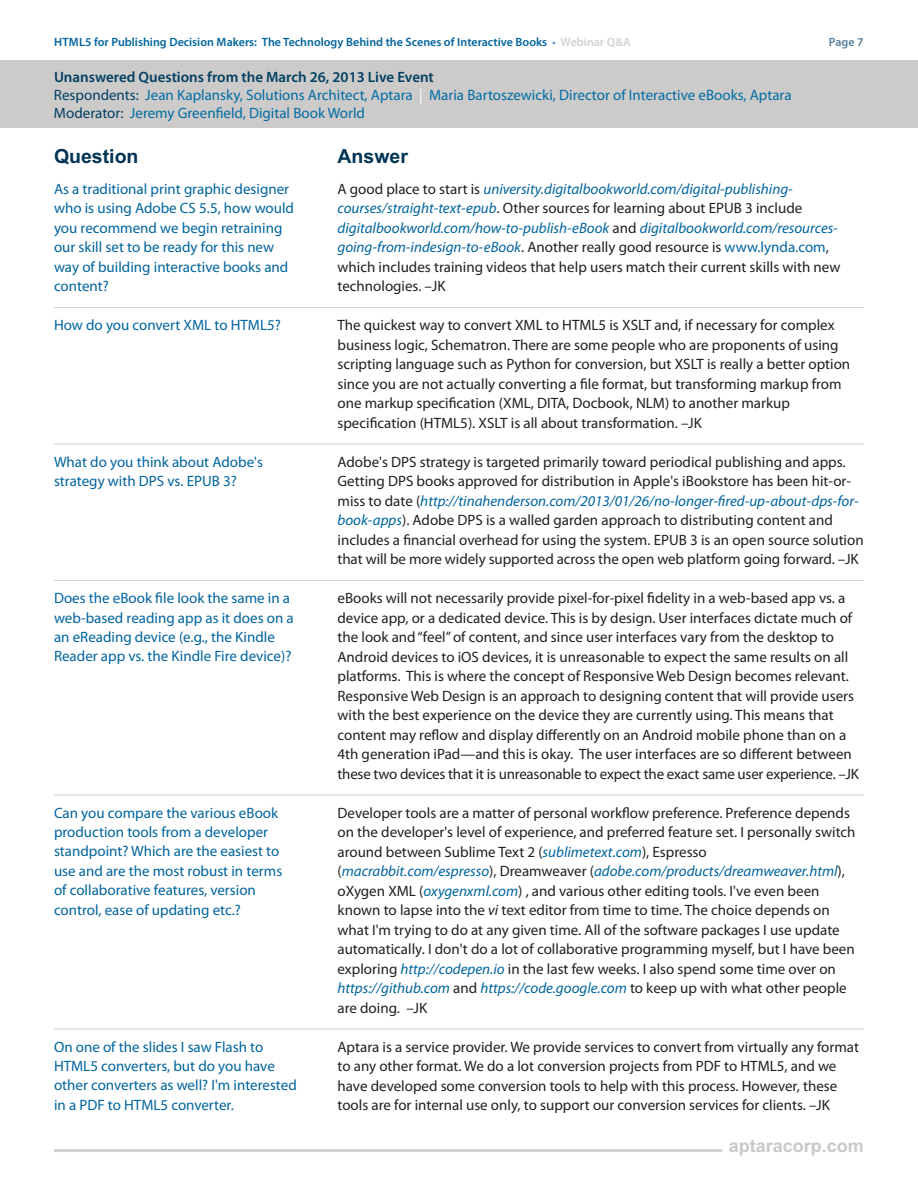
<style>
.page{position:relative;width:918px;height:1188px;background:#fff}
.page>*{position:absolute;margin:0;border:0;box-sizing:border-box;transform-origin:0 0}
.t1{font:700 19.5px "Arial";color:#003354}
.t2{font:700 18px "Arial";color:#c7c8ca}
.t3{font:15px/19.5px "Myriad Pro";color:#231f20}
.t4{font:15px/19.5px "Myriad Pro";color:#00649e}
.t5{font:15px/18px "Myriad Pro";color:#006da5}
.t6{font:600 12px "Myriad Pro";color:#00649e}
.t7{font:600 12px "Myriad Pro";color:#587e9b}
.s1{color:#739dc6}
.s2{color:#d1d2d4}
.s3{font-weight:600;color:#004061}
.s4{color:#004061}
.s5{color:#fff}
.s6{font-style:italic;color:#00649e}
.s7{color:#00649e}
.s8{font-style:italic}
</style>
<div class="page">
<hr style="left:54px;top:307px;width:810px;height:1px;background:#d1d2d4">
<hr style="left:54px;top:444px;width:810px;height:1px;background:#d1d2d4">
<hr style="left:54px;top:580px;width:810px;height:1px;background:#d1d2d4">
<hr style="left:54px;top:795px;width:810px;height:1px;background:#d1d2d4">
<hr style="left:54px;top:1029px;width:810px;height:1px;background:#d1d2d4">
<div style="left:0;top:61px;width:918px;height:67px;background:#cdcaca"></div>
<hr style="left:54px;top:1149px;width:668px;height:3px;background:#d1d2d4">
<p class="t6" style="left:54px;top:37px;width:578px">HTML5 for Publishing Decision Makers: The Technology Behind the Scenes of Interactive Books <span class="s1">•</span> <span class="s2">Webinar Q&amp;A</span></p>
<p class="t7" style="left:829px;top:37px;width:36px">Page 7</p>
<p class="t5" style="left:54px;top:69px;width:739px"><span class="s3">Unanswered Questions from the March 26, 2013 Live Event<br></span><span class="s4">Respondents:</span> Jean Kaplansky, Solutions Architect, Aptara <span class="s5">|</span> Maria Bartoszewicki, Director of Interactive eBooks, Aptara<br><span class="s4">Moderator:</span> Jeremy Greenfield, Digital Book World</p>
<h1 class="t1" style="left:54px;top:145px;width:86px">Question</h1>
<h1 class="t1" style="left:338px;top:145px;width:72px">Answer</h1>
<p class="t4" style="left:54px;top:180px;width:242px">As a traditional print graphic designer who is using Adobe CS 5.5, how would you recommend we begin retraining our skill set to be ready for this new way of building interactive books and content?</p>
<p class="t4" style="left:54px;top:316px;width:228px">How do you convert XML to HTML5?</p>
<p class="t4" style="left:54px;top:453px;width:210px">What do you think about Adobe's strategy with DPS vs. EPUB 3?</p>
<p class="t4" style="left:54px;top:589px;width:241px">Does the eBook file look the same in a web-based reading app as it does on a an eReading device (e.g., the Kindle Reader app vs. the Kindle Fire device)?</p>
<p class="t4" style="left:54px;top:804px;width:230px">Can you compare the various eBook production tools from a developer standpoint? Which are the easiest to use and are the most robust in terms of collaborative features, version control, ease of updating etc.?</p>
<p class="t4" style="left:54px;top:1038px;width:244px">On one of the slides I saw Flash to HTML5 converters, but do you have other converters as well? I'm interested in a PDF to HTML5 converter.</p>
<p class="t3" style="left:337px;top:180px;width:504px">A good place to start is <span class="s6">university.digitalbookworld.com/digital-publishing&shy;courses/straight-text-epub</span>. Other sources for learning about EPUB 3 include <span class="s6">digitalbookworld.com/how-to-publish-eBook</span> and <span class="s6">digitalbookworld.com/resources&shy;going-from-indesign-to-eBook</span>. Another really good resource is <span class="s7">www.lynda.com</span>, which includes training videos that help users match their current skills with new technologies. –JK</p>
<p class="t3" style="left:337px;top:316px;width:514px">The quickest way to convert XML to HTML5 is XSLT and, if necessary for complex business logic, Schematron. There are some people who are proponents of using scripting language such as Python for conversion, but XSLT is really a better option since you are not actually converting a file format, but transforming markup from one markup specification (XML, DITA, Docbook, NLM) to another markup specification (HTML5). XSLT is all about transformation. –JK</p>
<p class="t3" style="left:337px;top:453px;width:528px">Adobe's DPS strategy is targeted primarily toward periodical publishing and apps.<br>Getting DPS books approved for distribution in Apple's iBookstore has been hit-or&shy;miss to date (<span class="s6">http://tinahenderson.com/2013/01/26/no-longer-fired-up-about-dps-for&shy;book-apps</span>). Adobe DPS is a walled garden approach to distributing content and includes a financial overhead for using the system. EPUB 3 is an open source solution that will be more widely supported across the open web platform going forward. –JK</p>
<p class="t3" style="left:337px;top:589px;width:523px">eBooks will not necessarily provide pixel-for-pixel fidelity in a web-based app vs. a device app, or a dedicated device. This is by design. User interfaces dictate much of the look and“feel”of content, and since user interfaces vary from the desktop to Android devices to iOS devices, it is unreasonable to expect the same results on all platforms. This is where the concept of Responsive Web Design becomes relevant.<br>Responsive Web Design is an approach to designing content that will provide users with the best experience on the device they are currently using. This means that content may reflow and display differently on an Android mobile phone than on a 4th generation iPad—and this is okay. The user interfaces are so different between these two devices that it is unreasonable to expect the exact same user experience. –JK</p>
<p class="t3" style="left:337px;top:804px;width:520px">Developer tools are a matter of personal workflow preference. Preference depends on the developer's level of experience, and preferred feature set. I personally switch around between Sublime Text 2 (<span class="s6">sublimetext.com</span>), Espresso (<span class="s6">macrabbit.com/espresso</span>), Dreamweaver (<span class="s6">adobe.com/products/dreamweaver.html</span>), oXygen XML (<span class="s6">oxygenxml.com</span>) , and various other editing tools. I've even been known to lapse into the <span class="s8">vi</span> text editor from time to time. The choice depends on what I'm trying to do at any given time. All of the software packages I use update automatically. I don't do a lot of collaborative programming myself, but I have been exploring <span class="s6">http://codepen.io</span> in the last few weeks. I also spend some time over on <span class="s6">https://github.com</span> and <span class="s6">https://code.google.com</span> to keep up with what other people are doing. –JK</p>
<p class="t3" style="left:337px;top:1038px;width:523px">Aptara is a service provider. We provide services to convert from virtually any format to any other format. We do a lot conversion projects from PDF to HTML5, and we have developed some conversion tools to help with this process. However, these tools are for internal use only, to support our conversion services for clients. –JK</p>
<p class="t2" style="left:729px;top:1135px;width:137px">aptaracorp.com</p>
</div>
